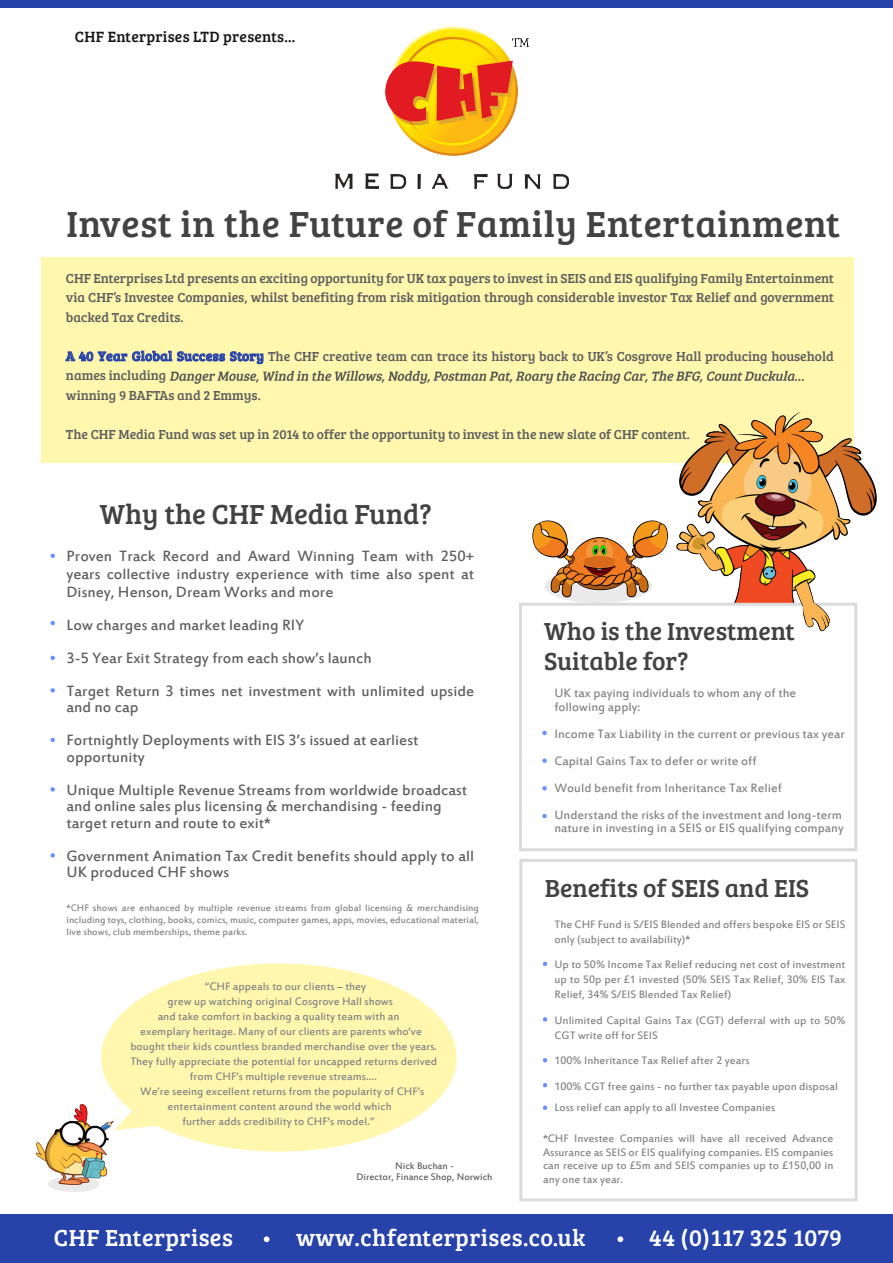
<style>
.page{position:relative;width:893px;height:1263px;background:#fff}
.page>*{position:absolute;margin:0;border:0;box-sizing:border-box;transform-origin:0 0}
.t1{font:37.5px "Bree Serif";letter-spacing:.02em;color:#424242}
.t2{font:28.5px "Bree Serif";color:#424242}
.t3{font:25.5px/30.6px "Bree Serif";color:#424242}
.t4{font:24px "Bree Serif";letter-spacing:.02em;color:#fff}
.t5{font:16.5px/33px "Estrangelo Edessa";color:#5e5e5e}
.t6{font:15.45px "Bree Serif";letter-spacing:.02em;color:#161616}
.t7{font:13.5px/19.5px "Bree Serif";color:#5e5e5e;text-align:justify}
.t8{font:13.5px/27px "Estrangelo Edessa";color:#848484}
.t9{font:12px/15px "Estrangelo Edessa";color:#848484}
.t10{font:10.5px/12px "Estrangelo Edessa";color:#848484;text-align:justify}
.t11{font:10.5px/10.5px "Estrangelo Edessa";color:#5e5e5e;text-align:center}
.s1{color:#2743aa}
</style>
<div class="page">
<div style="left:41px;top:257px;width:813px;height:205px;background:#fff7ae"></div>
<svg style="left:101px;top:963px;width:356px;height:188px;fill:#fff7ae"></svg>
<svg style="left:66px;top:351px;width:91px;height:11px"></svg>
<div style="left:49px;top:552px;width:7px;height:7px;border:1px solid #fff;border-radius:50%"></div>
<div style="left:49px;top:654px;width:7px;height:7px;border:1px solid #fff;border-radius:50%"></div>
<div style="left:49px;top:620px;width:7px;height:6px;border:1px solid #fff;border-radius:50%"></div>
<div style="left:49px;top:687px;width:7px;height:7px;border:1px solid #fff;border-radius:50%"></div>
<div style="left:49px;top:736px;width:7px;height:7px;border:1px solid #fff;border-radius:50%"></div>
<div style="left:49px;top:786px;width:7px;height:7px;border:1px solid #fff;border-radius:50%"></div>
<div style="left:49px;top:852px;width:7px;height:7px;border:1px solid #fff;border-radius:50%"></div>
<svg style="left:519px;top:603px;width:338px;height:248px"></svg>
<svg style="left:519px;top:859px;width:339px;height:342px"></svg>
<div style="left:541px;top:757px;width:7px;height:7px;border:1px solid #fff;border-radius:50%"></div>
<div style="left:541px;top:730px;width:7px;height:6px;border:1px solid #fff;border-radius:50%"></div>
<div style="left:541px;top:813px;width:7px;height:6px;border:1px solid #fff;border-radius:50%"></div>
<div style="left:541px;top:785px;width:7px;height:7px;border:1px solid #fff;border-radius:50%"></div>
<div style="left:542px;top:960px;width:6px;height:7px;border:1px solid #fff;border-radius:50%"></div>
<svg style="left:542px;top:1016px;width:6px;height:6px"></svg>
<div style="left:542px;top:1016px;width:6px;height:7px;border:1px solid #fff;border-radius:50%"></div>
<svg style="left:542px;top:1057px;width:6px;height:6px"></svg>
<div style="left:542px;top:1104px;width:6px;height:7px;border:1px solid #fff;border-radius:50%"></div>
<svg style="left:542px;top:1082px;width:6px;height:6px"></svg>
<img style="left:35px;top:1095px;width:101px;height:97px">
<div style="left:0;top:1214px;width:893px;height:49px;background:#2743aa"></div>
<div style="left:0;top:0;width:893px;height:8px;background:#2743aa"></div>
<svg style="left:335px;top:173px;width:113px;height:16px"></svg>
<svg style="left:474px;top:174px;width:95px;height:15px"></svg>
<img style="left:385px;top:26px;width:144px;height:130px">
<img style="left:676px;top:411px;width:201px;height:222px">
<img style="left:521px;top:496px;width:159px;height:116px">
<img style="left:157px;top:350px;width:647px;height:34px">
<svg style="left:264px;top:1236px;width:6px;height:6px"></svg>
<svg style="left:617px;top:1236px;width:6px;height:6px"></svg>
<p class="t6" style="left:75px;top:25px;width:222px">CHF Enterprises LTD presents...</p>
<h1 class="t1" style="left:66px;top:196px;width:775px">Invest in the Future of Family Entertainment</h1>
<p class="t7" style="left:66px;top:268px;width:769px">CHF Enterprises Ltd presents an exciting opportunity for UK tax payers to invest in SEIS and EIS qualifying Family Entertainment via CHF’s Investee Companies, whilst benefiting from risk mitigation through considerable investor Tax Relief and government backed Tax Credits.</p>
<p class="t7" style="left:66px;top:346px;width:769px;text-align:left"><span class="s1">A 40 Year Global Success Story</span> The CHF creative team can trace its history back to UK’s Cosgrove Hall producing household names including<br>winning 9 BAFTAs and 2 Emmys.</p>
<p class="t7" style="left:66px;top:424px;width:625px">The CHF Media Fund was set up in 2014 to offer the opportunity to invest in the new slate of CHF content.</p>
<h2 class="t2" style="left:100px;top:493px;width:333px">Why the CHF Media Fund?</h2>
<h3 class="t5" style="left:66px;top:548px;width:409px;line-height:18px;text-align:justify">Proven Track Record and Award Winning Team with 250+ years collective industry experience with time also spent at Disney, Henson, Dream Works and more</h3>
<h3 class="t5" style="left:66px;top:609px;width:409px">Low charges and market leading RIY<br>3-5 Year Exit Strategy from each show’s launch<br>Target Return 3 times net investment with unlimited upside</h3>
<h3 class="t5" style="left:66px;top:692px;width:353px">and no cap<br>Fortnightly Deployments with EIS 3’s issued at earliest</h3>
<h3 class="t5" style="left:66px;top:741px;width:402px">opportunity<br>Unique Multiple Revenue Streams from worldwide broadcast</h3>
<h3 class="t5" style="left:66px;top:799px;width:377px;line-height:16.5px">and online sales plus licensing &amp; merchandising - feeding target return and route to exit*</h3>
<h3 class="t5" style="left:66px;top:848px;width:409px;line-height:16.5px">Government Animation Tax Credit benefits should apply to all<br>UK produced CHF shows</h3>
<p class="t10" style="left:66px;top:902px;width:414px">*CHF shows are enhanced by multiple revenue streams from global licensing &amp; merchandising including toys, clothing, books, comics, music, computer games, apps, movies, educational material, live shows, club memberships, theme parks.</p>
<p class="t9" style="left:205px;top:979px;width:163px">“CHF appeals to our clients – they</p>
<p class="t9" style="left:168px;top:994px;width:227px">grew up watching original Cosgrove Hall shows</p>
<p class="t9" style="left:158px;top:1009px;width:243px">and take comfort in backing a quality team with an</p>
<p class="t9" style="left:140px;top:1024px;width:283px">exemplary heritage. Many of our clients are parents who’ve</p>
<p class="t9" style="left:130px;top:1039px;width:308px">bought their kids countless branded merchandise over the years.</p>
<p class="t9" style="left:130px;top:1054px;width:308px">They fully appreciate the potential for uncapped returns derived</p>
<p class="t9" style="left:190px;top:1069px;width:188px">from CHF’s multiple revenue streams.…</p>
<p class="t9" style="left:140px;top:1084px;width:285px">We’re seeing excellent returns from the popularity of CHF’s</p>
<p class="t9" style="left:168px;top:1099px;width:226px">entertainment content around the world which</p>
<p class="t9" style="left:183px;top:1114px;width:193px">further adds credibility to CHF’s model.”</p>
<p class="t11" style="left:356px;top:1161px;width:138px">Nick Buchan -<br>Director, Finance Shop, Norwich</p>
<h3 class="t3" style="left:544px;top:614px;width:252px">Who is the Investment<br>Suitable for?</h3>
<p class="t8" style="left:554px;top:687px;width:243px;line-height:13.5px">UK tax paying individuals to whom any of the following apply:</p>
<p class="t8" style="left:554px;top:721px;width:292px">Income Tax Liability in the current or previous tax year Capital Gains Tax to defer or write off<br>Would benefit from Inheritance Tax Relief Understand the risks of the investment and long-term</p>
<p class="t8" style="left:554px;top:815px;width:291px">nature in investing in a SEIS or EIS qualifying company</p>
<h3 class="t3" style="left:545px;top:871px;width:266px">Benefits of SEIS and EIS</h3>
<p class="t9" style="left:554px;top:917px;width:292px">The CHF Fund is S/EIS Blended and offers bespoke EIS or SEIS only (subject to availability)*</p>
<p class="t9" style="left:554px;top:957px;width:292px;text-align:justify">Up to 50% Income Tax Relief reducing net cost of investment up to 50p per £1 invested (50% SEIS Tax Relief, 30% EIS Tax Relief, 34% S/EIS Blended Tax Relief)</p>
<p class="t9" style="left:554px;top:1013px;width:292px">Unlimited Capital Gains Tax (CGT) deferral with up to 50%<br>CGT write off for SEIS</p>
<p class="t9" style="left:554px;top:1048px;width:285px;line-height:25.5px">100% Inheritance Tax Relief after 2 years<br>100% CGT free gains - no further tax payable upon disposal</p>
<p class="t9" style="left:554px;top:1100px;width:222px">Loss relief can apply to all Investee Companies</p>
<p class="t9" style="left:543px;top:1133px;width:292px;line-height:13.5px;text-align:justify">*CHF Investee Companies will have all received Advance Assurance as SEIS or EIS qualifying companies. EIS companies can receive up to £5m and SEIS companies up to £150,00 in any one tax year.</p>
<h3 class="t4" style="left:54px;top:1220px;width:180px">CHF Enterprises</h3>
<h3 class="t4" style="left:296px;top:1220px;width:291px">www.chfenterprises.co.uk</h3>
<h3 class="t4" style="left:649px;top:1220px;width:195px">44 (0)117 325 1079</h3>
</div>
